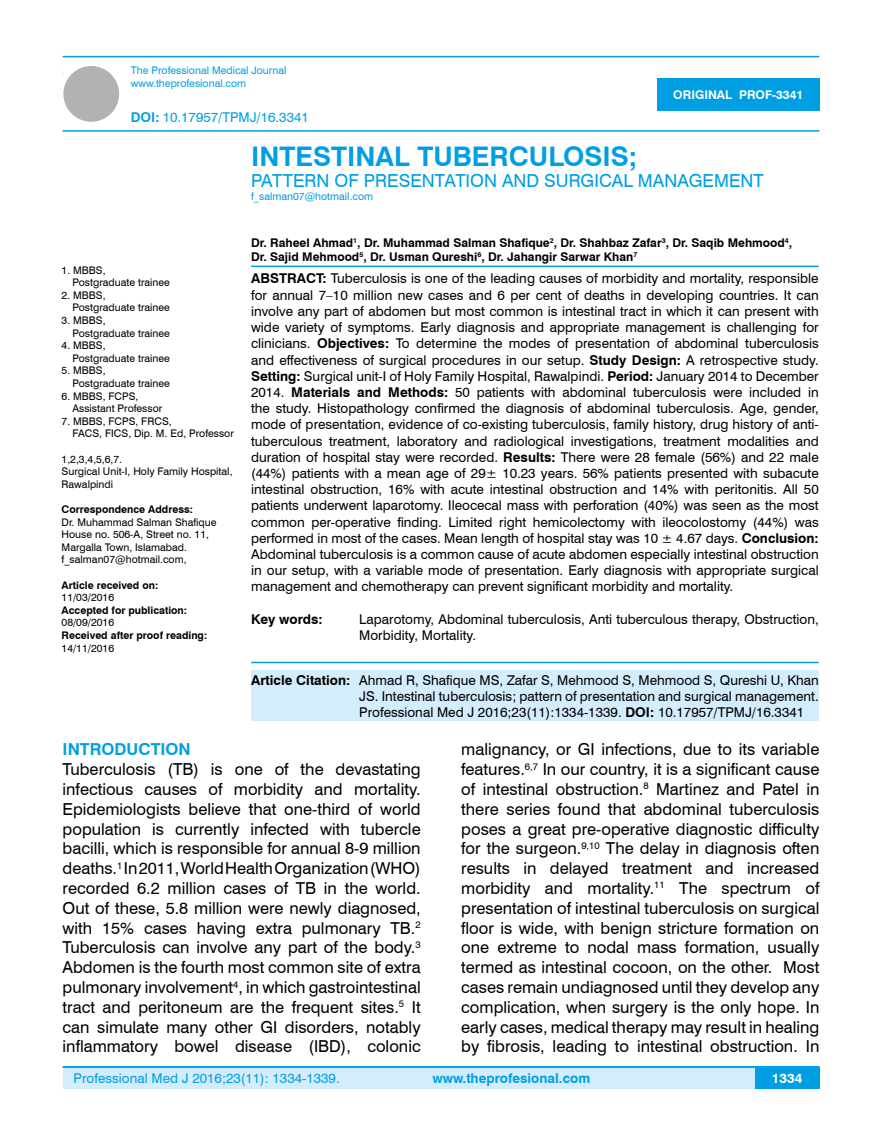
<style>
.page{position:relative;width:882px;height:1145px;background:#fff}
.page>*{position:absolute;margin:0;border:0;box-sizing:border-box;transform-origin:0 0}
.t1{font:700 27px "Swiss 721 BT";color:#009fe3}
.t2{font:18px "Swiss 721 BT";color:#009fe3}
.t3{font:16.5px/19.8px "Swiss 721 BT";color:#000;text-align:justify}
.t4{font:700 16.5px "Swiss 721 BT";color:#009fe3}
.t5{font:13.5px/16.2px "Swiss 721 BT";color:#000;text-align:justify}
.t6{font:13.5px "Swiss 721 BT";color:#009fe3}
.t7{font:700 13.5px "Swiss 721 BT";color:#009fe3}
.t8{font:700 13.5px "Swiss 721 BT";color:#000}
.t9{font:700 13.5px "Swiss 721 BT";color:#fff}
.t10{font:700 12px/14.4px "Swiss 721 BT";color:#000}
.t11{font:700 12px "Swiss 721 BT";color:#fff}
.t12{font:10.5px/12.6px "Swiss 721 BT";color:#000}
.t13{font:700 10.5px "Swiss 721 BT";color:#000}
.t14{font:10.5px/12.6px "Swiss 721 BT";color:#009fe3}
.s1{font-weight:700}
</style>
<div class="page">
<div style="left:63px;top:1067px;width:756px;height:21px;background:#d4edfc"></div>
<hr style="left:63px;top:1066px;width:756px;height:2px;background:#009fe3">
<div style="left:754px;top:1068px;width:65px;height:20px;background:#009fe3"></div>
<hr style="left:63px;top:56px;width:756px;height:1px;background:#009fe3">
<hr style="left:63px;top:130px;width:756px;height:2px;background:#009fe3">
<div style="left:63px;top:66px;width:56px;height:56px;background:#b3b2b2;border-radius:50%"></div>
<div style="left:657px;top:78px;width:162px;height:33px;background:#009fe3"></div>
<hr style="left:251px;top:265px;width:567px;height:2px;background:#009fe3">
<hr style="left:251px;top:661px;width:567px;height:2px;background:#009fe3">
<div style="left:251px;top:670px;width:567px;height:51px;background:#d4edfc"></div>
<p class="t14" style="left:131px;top:64px;width:157px">The Professional Medical Journal www.theprofesional.com</p>
<p class="t6" style="left:131px;top:108px;width:179px"><span class="s1">DOI:</span> 10.17957/TPMJ/16.3341</p>
<p class="t11" style="left:673px;top:87px;width:131px">ORIGINAL PROF-3341</p>
<p class="t12" style="left:72px;top:263px;width:99px;text-indent:-11px">1. MBBS,<br>Postgraduate trainee</p>
<p class="t12" style="left:72px;top:288px;width:99px;text-indent:-11px">2. MBBS,<br>Postgraduate trainee</p>
<p class="t12" style="left:72px;top:313px;width:99px;text-indent:-11px">3. MBBS,<br>Postgraduate trainee</p>
<p class="t12" style="left:72px;top:339px;width:99px;text-indent:-11px">4. MBBS,<br>Postgraduate trainee</p>
<p class="t12" style="left:72px;top:364px;width:99px;text-indent:-11px">5. MBBS,<br>Postgraduate trainee</p>
<p class="t12" style="left:72px;top:389px;width:91px;text-indent:-11px">6. MBBS, FCPS,<br>Assistant Professor</p>
<p class="t12" style="left:72px;top:414px;width:163px;text-indent:-11px">7. MBBS, FCPS, FRCS,<br>FACS, FICS, Dip. M. Ed, Professor</p>
<p class="t12" style="left:62px;top:452px;width:172px">1,2,3,4,5,6,7.<br>Surgical Unit-I, Holy Family Hospital,<br>Rawalpindi</p>
<p class="t13" style="left:62px;top:502px;width:133px">Correspondence Address:</p>
<p class="t12" style="left:62px;top:515px;width:156px">Dr. Muhammad Salman Shafique<br>House no. 506-A, Street no. 11,<br>Margalla Town, Islamabad. f_salman07@hotmail.com,</p>
<p class="t13" style="left:62px;top:577px;width:98px">Article received on:</p>
<p class="t12" style="left:62px;top:591px;width:54px">11/03/2016</p>
<p class="t13" style="left:62px;top:603px;width:127px">Accepted for publication:</p>
<p class="t12" style="left:62px;top:616px;width:54px">08/09/2016</p>
<p class="t13" style="left:62px;top:628px;width:147px">Received after proof reading:</p>
<p class="t12" style="left:62px;top:641px;width:54px">14/11/2016</p>
<h1 class="t1" style="left:251px;top:137px;width:387px">INTESTINAL TUBERCULOSIS;</h1>
<h2 class="t2" style="left:251px;top:169px;width:514px">PATTERN OF PRESENTATION AND SURGICAL MANAGEMENT</h2>
<p class="t14" style="left:251px;top:190px;width:123px">f_salman07@hotmail.com</p>
<p class="t10" style="left:251px;top:235px;width:542px">Dr. Raheel Ahmad<sup>1</sup>, Dr. Muhammad Salman Shafique<sup>2</sup>, Dr. Shahbaz Zafar<sup>3</sup>, Dr. Saqib Mehmood<sup>4</sup>,<br>Dr. Sajid Mehmood<sup>5</sup>, Dr. Usman Qureshi<sup>6</sup>, Dr. Jahangir Sarwar Khan<sup>7</sup></p>
<p class="t5" style="left:251px;top:270px;width:569px"><span class="s1">ABSTRACT:</span> Tuberculosis is one of the leading causes of morbidity and mortality, responsible for annual 7–10 million new cases and 6 per cent of deaths in developing countries. It can involve any part of abdomen but most common is intestinal tract in which it can present with wide variety of symptoms. Early diagnosis and appropriate management is challenging for clinicians. <span class="s1">Objectives:</span> To determine the modes of presentation of abdominal tuberculosis and effectiveness of surgical procedures in our setup. <span class="s1">Study Design:</span> A retrospective study.<br><span class="s1">Setting:</span> Surgical unit-I of Holy Family Hospital, Rawalpindi. <span class="s1">Period:</span> January 2014 to December 2014. <span class="s1">Materials and Methods:</span> 50 patients with abdominal tuberculosis were included in the study. Histopathology confirmed the diagnosis of abdominal tuberculosis. Age, gender, mode of presentation, evidence of co-existing tuberculosis, family history, drug history of anti&shy;tuberculous treatment, laboratory and radiological investigations, treatment modalities and duration of hospital stay were recorded. <span class="s1">Results:</span> There were 28 female (56%) and 22 male (44%) patients with a mean age of 29± 10.23 years. 56% patients presented with subacute intestinal obstruction, 16% with acute intestinal obstruction and 14% with peritonitis. All 50 patients underwent laparotomy. Ileocecal mass with perforation (40%) was seen as the most common per-operative finding. Limited right hemicolectomy with ileocolostomy (44%) was performed in most of the cases. Mean length of hospital stay was 10 ± 4.67 days. <span class="s1">Conclusion:<br></span>Abdominal tuberculosis is a common cause of acute abdomen especially intestinal obstruction in our setup, with a variable mode of presentation. Early diagnosis with appropriate surgical management and chemotherapy can prevent significant morbidity and mortality.</p>
<p class="t8" style="left:251px;top:609px;width:73px">Key words:</p>
<p class="t5" style="left:359px;top:610px;width:461px">Laparotomy, Abdominal tuberculosis, Anti tuberculous therapy, Obstruction,<br>Morbidity, Mortality.</p>
<p class="t5" style="left:359px;top:671px;width:461px;text-indent:-108px"><span class="s1">Article Citation:</span> Ahmad R, Shafique MS, Zafar S, Mehmood S, Mehmood S, Qureshi U, Khan JS. Intestinal tuberculosis; pattern of presentation and surgical management.<br>Professional Med J 2016;23(11):1334-1339. <span class="s1">DOI:</span> 10.17957/TPMJ/16.3341</p>
<p class="t4" style="left:63px;top:738px;width:130px">INTRODUCTION</p>
<p class="t3" style="left:63px;top:758px;width:359px">Tuberculosis (TB) is one of the devastating infectious causes of morbidity and mortality.<br>Epidemiologists believe that one-third of world population is currently infected with tubercle bacilli, which is responsible for annual 8-9 million deaths.<sup>1</sup> In 2011, World Health Organization (WHO) recorded 6.2 million cases of TB in the world.<br>Out of these, 5.8 million were newly diagnosed, with 15% cases having extra pulmonary TB.<sup>2<br></sup>Tuberculosis can involve any part of the body.<sup>3<br></sup>Abdomen is the fourth most common site of extra pulmonary involvement<sup>4</sup>, in which gastrointestinal tract and peritoneum are the frequent sites.<sup>5</sup> It can simulate many other GI disorders, notably inflammatory bowel disease (IBD), colonic</p>
<p class="t3" style="left:461px;top:739px;width:359px">malignancy, or GI infections, due to its variable features.<sup>6,7</sup> In our country, it is a significant cause of intestinal obstruction.<sup>8</sup> Martinez and Patel in there series found that abdominal tuberculosis poses a great pre-operative diagnostic difficulty for the surgeon.<sup>9,10</sup> The delay in diagnosis often results in delayed treatment and increased morbidity and mortality.<sup>11</sup> The spectrum of presentation of intestinal tuberculosis on surgical floor is wide, with benign stricture formation on one extreme to nodal mass formation, usually termed as intestinal cocoon, on the other. Most cases remain undiagnosed until they develop any complication, when surgery is the only hope. In early cases, medical therapy may result in healing by fibrosis, leading to intestinal obstruction. In</p>
<p class="t6" style="left:74px;top:1069px;width:267px">Professional Med J 2016;23(11): 1334-1339.</p>
<p class="t7" style="left:432px;top:1069px;width:159px">www.theprofesional.com</p>
<p class="t9" style="left:771px;top:1069px;width:32px">1334</p>
</div>
